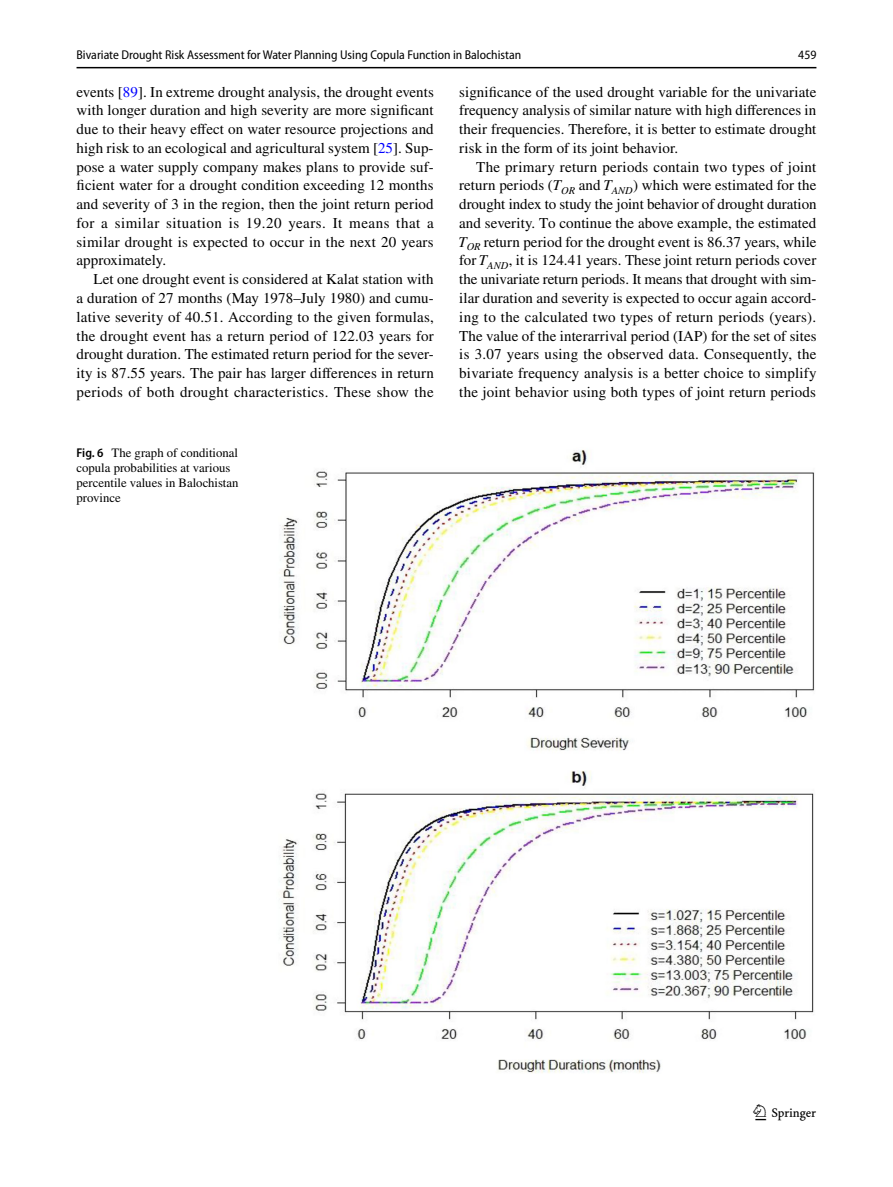
<style>
.page{position:relative;width:893px;height:1187px;background:#fff}
.page>*{position:absolute;margin:0;border:0;box-sizing:border-box;transform-origin:0 0}
.t1{font:22.5px "Springnew Regular 3";color:#000}
.t2{font:15px/18.8px "STIX";letter-spacing:.01em;color:#000;text-align:justify}
.t3{font:12.75px/15px "STIX";color:#000}
.t4{font:semi-condensed 12.75px "Myriad Pro";color:#000}
.s1{color:#00f}
.s2{font-family:"Myriad Pro";font-weight:600;font-stretch:semi-condensed}
.s3{font-family:"STIX General Italic 141"}
.s4{font-family:"STIX General Italic 142"}
.s5{font-family:"STIX General Italic 143"}
.s6{font-family:"STIX General Italic 144"}
</style>
<div class="page">
<hr style="left:77px;top:67px;width:739px;height:1px;background:#000">
<img style="left:280px;top:449px;width:535px;height:624px">
<p class="t4" style="left:77px;top:48px;width:446px">Bivariate Drought Risk Assessment for Water Planning Using Copula Function in Balochistan</p>
<p class="t4" style="left:798px;top:48px;width:20px">459</p>
<p class="t2" style="left:77px;top:83px;width:359px">events [<span class="s1">89</span>]. In extreme drought analysis, the drought events with longer duration and high severity are more significant due to their heavy effect on water resource projections and high risk to an ecological and agricultural system [<span class="s1">25</span>]. Sup&shy;pose a water supply company makes plans to provide suf&shy;ficient water for a drought condition exceeding 12 months and severity of 3 in the region, then the joint return period for a similar situation is 19.20 years. It means that a similar drought is expected to occur in the next 20 years approximately.</p>
<p class="t2" style="left:77px;top:271px;width:359px;text-indent:17px">Let one drought event is considered at Kalat station with a duration of 27 months (May 1978–July 1980) and cumu&shy;lative severity of 40.51. According to the given formulas, the drought event has a return period of 122.03 years for drought duration. The estimated return period for the sever&shy;ity is 87.55 years. The pair has larger differences in return periods of both drought characteristics. These show the</p>
<p class="t3" style="left:77px;top:446px;width:164px"><span class="s2">Fig. 6</span> The graph of conditional copula probabilities at various percentile values in Balochistan province</p>
<p class="t2" style="left:459px;top:83px;width:359px">significance of the used drought variable for the univariate frequency analysis of similar nature with high differences in their frequencies. Therefore, it is better to estimate drought risk in the form of its joint behavior.</p>
<p class="t2" style="left:458px;top:158px;width:360px;text-indent:18px">The primary return periods contain two types of joint return periods (<span class="s3">T</span><sub>OR</sub> and <span class="s4">T</span><sub>AND</sub>) which were estimated for the drought index to study the joint behavior of drought duration and severity. To continue the above example, the estimated <span class="s5">T</span><sub>OR</sub> return period for the drought event is 86.37 years, while for <span class="s6">T</span><sub>AND</sub>, it is 124.41 years. These joint return periods cover the univariate return periods. It means that drought with sim&shy;ilar duration and severity is expected to occur again accord&shy;ing to the calculated two types of return periods (years).<br>The value of the interarrival period (IAP) for the set of sites is 3.07 years using the observed data. Consequently, the bivariate frequency analysis is a better choice to simplify the joint behavior using both types of joint return periods</p>
<h1 class="t1" style="left:755px;top:1104px;width:62px">1 3</h1>
</div>
